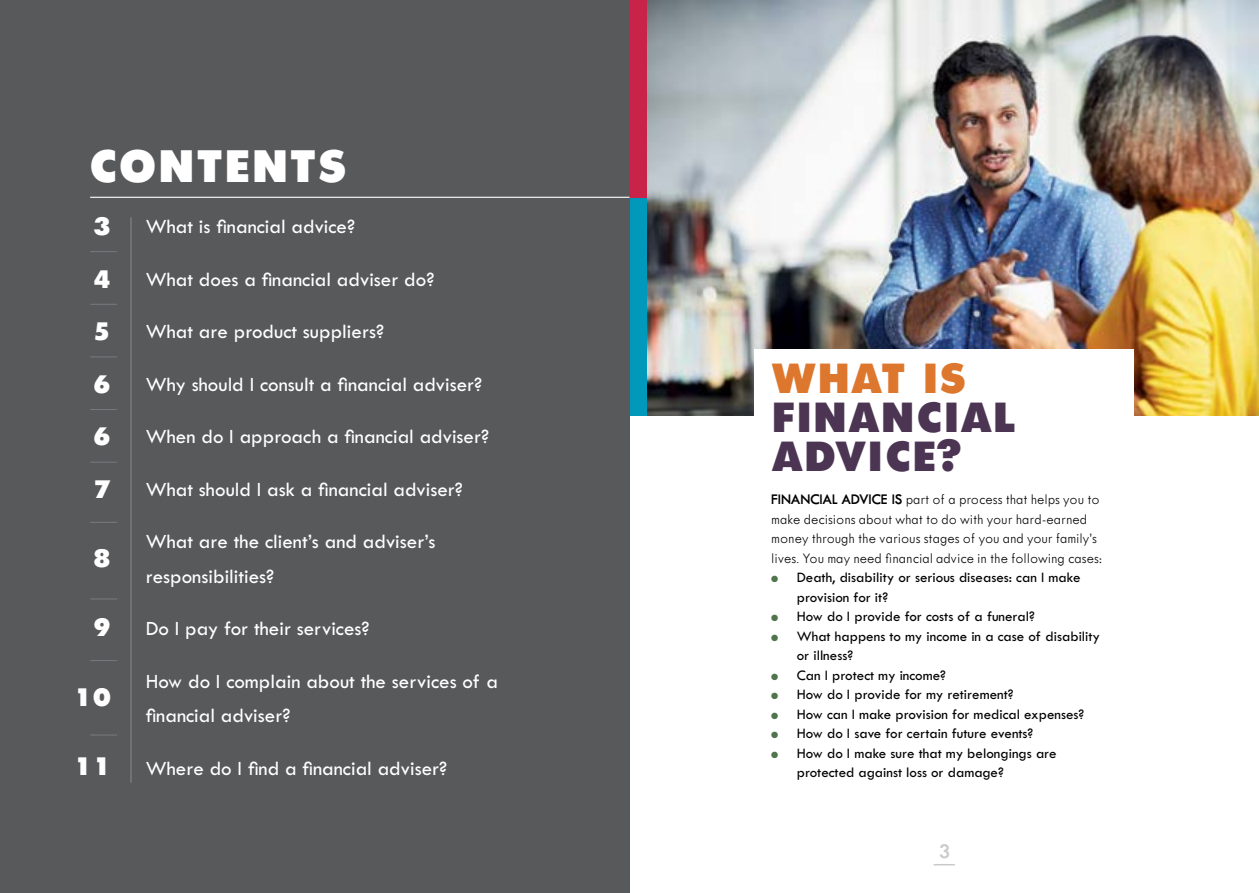
<style>
.page{position:relative;width:1259px;height:893px;background:#fff}
.page>*{position:absolute;margin:0;border:0;box-sizing:border-box;transform-origin:0 0}
.t1{font:800 48.6px "Tw Cen";letter-spacing:.01em;color:#fff}
.t2{font:800 45px/39px "Tw Cen";color:#4c3453}
.t3{font:800 45px "Tw Cen";color:#de772e}
.t4{font:800 27px/52.5px "Tw Cen";color:#fff;text-align:justify}
.t5{font:500 21px/34.5px "Tw Cen";color:#fff}
.t6{font:600 21px "Tw Cen";color:#c9cacc}
.t7{font:500 15px/19.5px "Tw Cen";color:#000}
.t8{font:300 15px/19.5px "Tw Cen";color:#000}
.s1{font-weight:600}
.s2{color:#50754c}
</style>
<div class="page">
<svg style="left:933px;top:864px;width:22px;height:1px"></svg>
<img style="left:646px;top:0;width:613px;height:416px">
<div style="left:754px;top:349px;width:380px;height:118px;background:#fff"></div>
<div style="left:606px;top:0;width:40px;height:416px;background:#0098bb"></div>
<div style="left:606px;top:0;width:40px;height:197px;background:#c9234a"></div>
<div style="left:0;top:0;width:629px;height:893px;background:#58595b"></div>
<hr style="left:90px;top:197px;width:539px;height:1px;background:#fff">
<svg style="left:90px;top:251px;width:27px;height:1px"></svg>
<svg style="left:90px;top:304px;width:27px;height:1px"></svg>
<svg style="left:90px;top:357px;width:27px;height:1px"></svg>
<svg style="left:90px;top:409px;width:27px;height:1px"></svg>
<svg style="left:90px;top:462px;width:27px;height:1px"></svg>
<svg style="left:90px;top:522px;width:27px;height:1px"></svg>
<svg style="left:90px;top:599px;width:27px;height:1px"></svg>
<svg style="left:90px;top:660px;width:27px;height:1px"></svg>
<svg style="left:90px;top:735px;width:27px;height:1px"></svg>
<hr style="left:130px;top:217px;width:2px;height:566px;background:#797a7d">
<h1 class="t1" style="left:88px;top:136px;width:261px">CONTENTS</h1>
<h3 class="t5" style="left:146px;top:210px;width:211px">What is financial advice?</h3>
<h3 class="t5" style="left:146px;top:262px;width:290px">What does a financial adviser do?</h3>
<h3 class="t5" style="left:146px;top:315px;width:240px">What are product suppliers?</h3>
<h3 class="t5" style="left:146px;top:367px;width:338px">Why should I consult a financial adviser?</h3>
<h3 class="t5" style="left:146px;top:420px;width:345px">When do I approach a financial adviser?</h3>
<h3 class="t5" style="left:146px;top:472px;width:319px">What should I ask a financial adviser?</h3>
<h3 class="t5" style="left:146px;top:525px;width:291px">What are the client’s and adviser’s responsibilities?</h3>
<h3 class="t5" style="left:146px;top:612px;width:225px">Do I pay for their services?</h3>
<h3 class="t5" style="left:146px;top:664px;width:354px">How do I complain about the services of a financial adviser?</h3>
<h3 class="t5" style="left:146px;top:751px;width:303px">Where do I find a financial adviser?</h3>
<h3 class="t4" style="left:93px;top:199px;width:21px">3<br>4<br>5<br>6<br>6<br>7</h3>
<h3 class="t4" style="left:92px;top:531px;width:22px">8</h3>
<h3 class="t4" style="left:93px;top:600px;width:21px">9</h3>
<h3 class="t4" style="left:73px;top:670px;width:40px">10</h3>
<h3 class="t4" style="left:73px;top:739px;width:40px">11</h3>
<h2 class="t3" style="left:771px;top:351px;width:197px">WHAT IS</h2>
<h2 class="t2" style="left:771px;top:397px;width:246px">FINANCIAL<br>ADVICE?</h2>
<p class="t8" style="left:771px;top:490px;width:332px"><span class="s1">FINANCIAL ADVICE IS</span> part of a process that helps you to make decisions about what to do with your hard-earned money through the various stages of you and your family’s lives. You may need financial advice in the following cases:</p>
<p class="t7" style="left:797px;top:568px;width:285px;text-indent:-26px"><span class="s2">●</span> Death, disability or serious diseases: can I make provision for it?</p>
<p class="t7" style="left:771px;top:607px;width:265px"><span class="s2">●</span> How do I provide for costs of a funeral?</p>
<p class="t7" style="left:797px;top:626px;width:305px;text-indent:-26px"><span class="s2">●</span> What happens to my income in a case of disability or illness?</p>
<p class="t7" style="left:771px;top:665px;width:176px"><span class="s2">●</span> Can I protect my income?</p>
<p class="t7" style="left:771px;top:685px;width:244px"><span class="s2">●</span> How do I provide for my retirement?</p>
<p class="t7" style="left:771px;top:704px;width:315px"><span class="s2">●</span> How can I make provision for medical expenses?</p>
<p class="t7" style="left:771px;top:724px;width:264px"><span class="s2">●</span> How do I save for certain future events?</p>
<p class="t7" style="left:797px;top:743px;width:261px;text-indent:-26px"><span class="s2">●</span> How do I make sure that my belongings are protected against loss or damage?</p>
<h3 class="t6" style="left:938px;top:840px;width:13px">3</h3>
</div>
